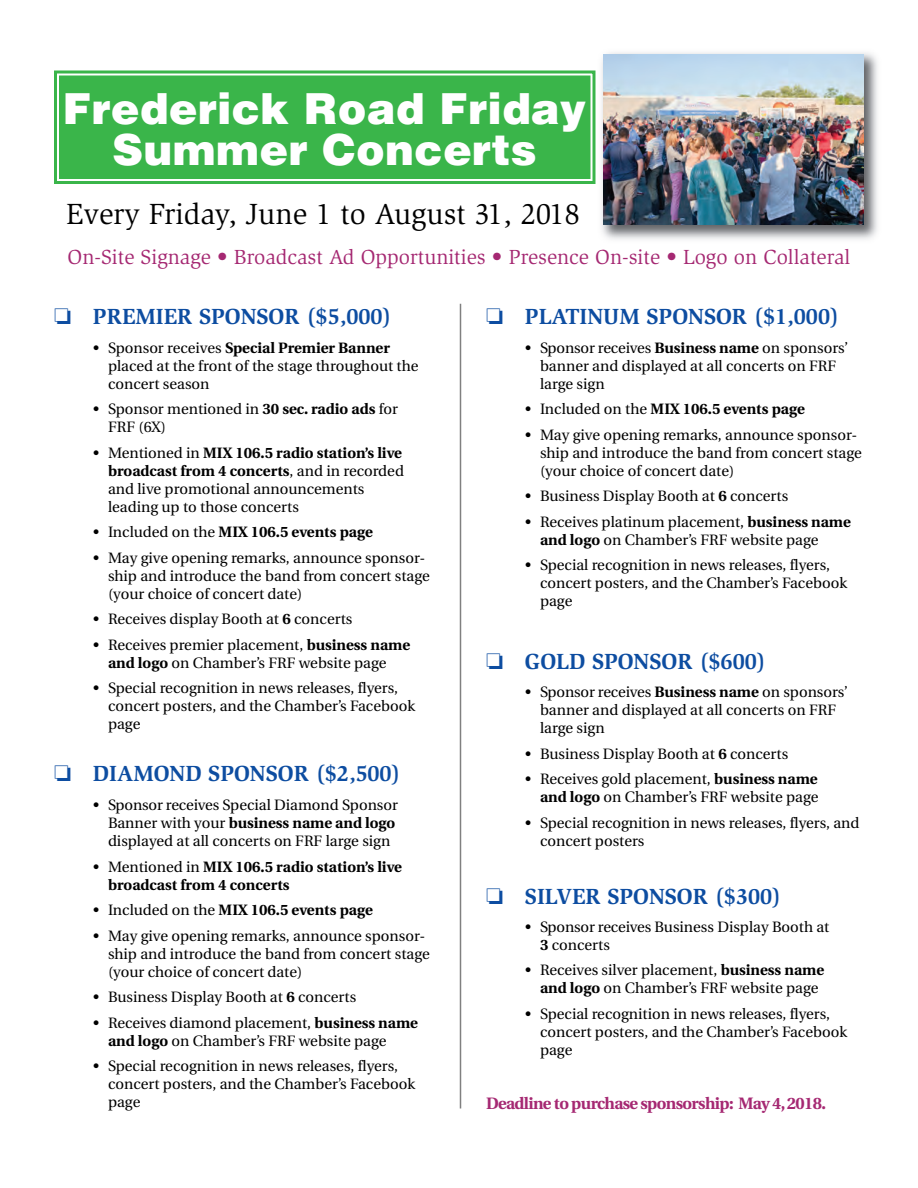
<style>
.page{position:relative;width:918px;height:1188px;background:#fff}
.page>*{position:absolute;margin:0;border:0;box-sizing:border-box;transform-origin:0 0}
.t1{font:900 43.5px/40.5px "Helvetica";color:#fff;text-align:center}
.t2{font:30px "Slimbach";color:#000}
.t3{font:700 22.5px "Slimbach";color:#0d4da1}
.t4{font:21px "Slimbach";color:#a52872}
.t5{font:700 16.5px "Utopia";letter-spacing:-.035em;color:#a52872}
.t6{font:15px/18px "Utopia";color:#000}
.t7{font:700 15px/18px "Utopia";color:#000}
.s1{font-weight:700}
.s2{font-weight:400}
</style>
<div class="page">
<hr style="left:460px;top:304px;width:1px;height:804px;background:#808080">
<div style="left:60px;top:76px;width:529px;height:102px;background:#3ab54a"></div>
<div style="left:54px;top:70px;width:541px;height:114px;border:3px solid #3ab54a"></div>
<div style="left:59px;top:76px;width:531px;height:103px;border:1px solid #3ab54a"></div>
<img style="left:601px;top:52px;width:277px;height:188px">
<img style="left:604px;top:54px;width:260px;height:171px">
<p class="t1" style="left:63px;top:89px;width:525px">Frederick Road Friday<br>Summer Concerts</p>
<p class="t2" style="left:66px;top:203px;width:515px">Every Friday, June 1 to August 31, 2018</p>
<p class="t4" style="left:68px;top:249px;width:784px">On-Site Signage • Broadcast Ad Opportunities • Presence On-site • Logo on Collateral</p>
<p class="t3" style="left:54px;top:308px;width:339px">❏ PREMIER SPONSOR ($5,000)</p>
<p class="t6" style="left:108px;top:340px;width:312px;text-indent:-15px">• Sponsor receives <span class="s1">Special Premier Banner </span>placed at the front of the stage throughout the concert season</p>
<p class="t6" style="left:108px;top:401px;width:292px;text-indent:-15px">• Sponsor mentioned in <span class="s1">30 sec. radio ads</span> for<br>FRF (6X)</p>
<p class="t6" style="left:108px;top:445px;width:297px;text-indent:-15px">• Mentioned in <span class="s1">MIX 106.5 radio station’s live broadcast from 4 concerts</span>, and in recorded and live promotional announcements leading up to those concerts</p>
<p class="t7" style="left:93px;top:524px;width:281px"><span class="s2">• Included on the</span> MIX 106.5 events page</p>
<p class="t6" style="left:108px;top:550px;width:323px;text-indent:-15px">• May give opening remarks, announce sponsor&shy;ship and introduce the band from concert stage (your choice of concert date)</p>
<p class="t6" style="left:93px;top:611px;width:261px">• Receives display Booth at <span class="s1">6</span> concerts</p>
<p class="t6" style="left:93px;top:637px;width:319px;text-align:center">• Receives premier placement, <span class="s1">business name and logo</span> on Chamber’s FRF website page</p>
<p class="t6" style="left:108px;top:680px;width:309px;text-indent:-15px">• Special recognition in news releases, flyers, concert posters, and the Chamber’s Facebook page</p>
<p class="t3" style="left:54px;top:765px;width:348px">❏ DIAMOND SPONSOR ($2,500)</p>
<p class="t6" style="left:108px;top:797px;width:291px;text-indent:-15px">• Sponsor receives Special Diamond Sponsor<br>Banner with your <span class="s1">business name and logo </span>displayed at all concerts on FRF large sign</p>
<p class="t7" style="left:108px;top:859px;width:296px;text-indent:-15px"><span class="s2">• Mentioned in</span> MIX 106.5 radio station’s live broadcast from 4 concerts</p>
<p class="t7" style="left:93px;top:902px;width:281px"><span class="s2">• Included on the</span> MIX 106.5 events page</p>
<p class="t6" style="left:108px;top:928px;width:323px;text-indent:-15px">• May give opening remarks, announce sponsor&shy;ship and introduce the band from concert stage (your choice of concert date)</p>
<p class="t6" style="left:93px;top:989px;width:265px">• Business Display Booth at <span class="s1">6</span> concerts</p>
<p class="t6" style="left:108px;top:1015px;width:311px;text-indent:-15px">• Receives diamond placement, <span class="s1">business name and logo</span> on Chamber’s FRF website page</p>
<p class="t6" style="left:108px;top:1058px;width:309px;text-indent:-15px">• Special recognition in news releases, flyers, concert posters, and the Chamber’s Facebook page</p>
<p class="t3" style="left:486px;top:308px;width:355px">❏ PLATINUM SPONSOR ($1,000)</p>
<p class="t6" style="left:540px;top:340px;width:310px;text-indent:-15px">• Sponsor receives <span class="s1">Business name</span> on sponsors’ banner and displayed at all concerts on FRF large sign</p>
<p class="t7" style="left:525px;top:401px;width:281px"><span class="s2">• Included on the</span> MIX 106.5 events page</p>
<p class="t6" style="left:540px;top:427px;width:323px;text-indent:-15px">• May give opening remarks, announce sponsor&shy;ship and introduce the band from concert stage (your choice of concert date)</p>
<p class="t6" style="left:525px;top:488px;width:265px">• Business Display Booth at <span class="s1">6</span> concerts</p>
<p class="t6" style="left:540px;top:514px;width:312px;text-indent:-15px">• Receives platinum placement, <span class="s1">business name and logo</span> on Chamber’s FRF website page</p>
<p class="t6" style="left:540px;top:557px;width:309px;text-indent:-15px">• Special recognition in news releases, flyers, concert posters, and the Chamber’s Facebook page</p>
<p class="t3" style="left:486px;top:653px;width:282px">❏ GOLD SPONSOR ($600)</p>
<p class="t6" style="left:540px;top:684px;width:310px;text-indent:-15px">• Sponsor receives <span class="s1">Business name</span> on sponsors’ banner and displayed at all concerts on FRF large sign</p>
<p class="t6" style="left:525px;top:746px;width:265px">• Business Display Booth at <span class="s1">6</span> concerts</p>
<p class="t6" style="left:525px;top:771px;width:295px;text-align:right">• Receives gold placement, <span class="s1">business name and logo</span> on Chamber’s FRF website page</p>
<p class="t6" style="left:540px;top:815px;width:321px;text-indent:-15px">• Special recognition in news releases, flyers, and concert posters</p>
<p class="t3" style="left:486px;top:888px;width:297px">❏ SILVER SPONSOR ($300)</p>
<p class="t6" style="left:540px;top:919px;width:291px;text-indent:-15px">• Sponsor receives Business Display Booth at<br><span class="s1">3</span> concerts</p>
<p class="t6" style="left:540px;top:963px;width:286px;text-indent:-15px">• Receives silver placement, <span class="s1">business name and logo</span> on Chamber’s FRF website page</p>
<p class="t6" style="left:540px;top:1006px;width:309px;text-indent:-15px">• Special recognition in news releases, flyers, concert posters, and the Chamber’s Facebook page</p>
<p class="t5" style="left:486px;top:1097px;width:342px">Deadline to purchase sponsorship: May 4, 2018.</p>
</div>
